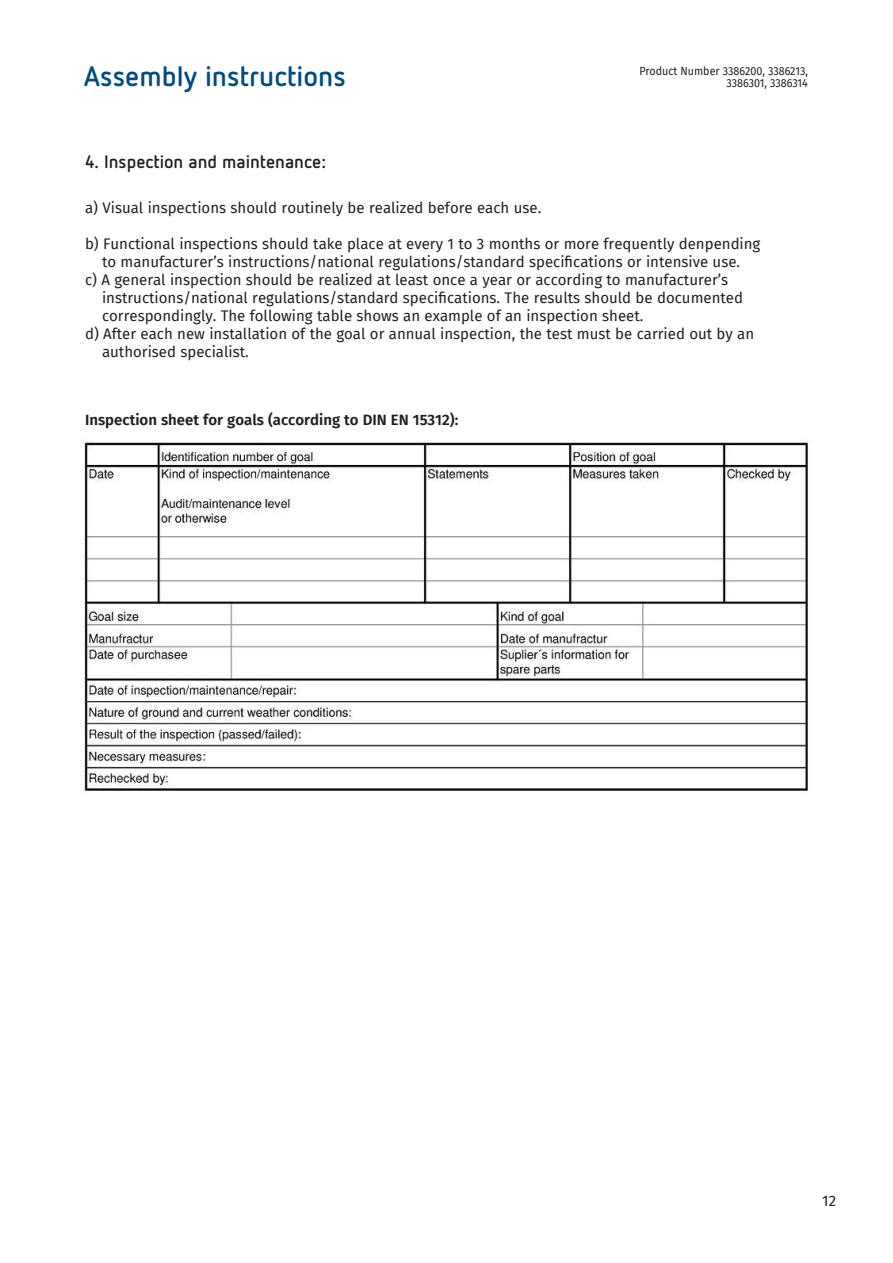
<style>
.page{position:relative;width:893px;height:1263px;background:#fff}
.page>*{position:absolute;margin:0;border:0;box-sizing:border-box;transform-origin:0 0}
.t1{font:700 27.9px "Netto Pro";color:#014b7e}
.Bezeichnung{font:700 18px "Netto Pro";color:#231f20}
.Fließtext_Einzug{font:15px/18px "Fira Sans";color:#231f20}
.Fließtext{font:600 15px "Fira Sans";color:#231f20}
.t2{font:11.55px/12.3px "Fira Sans";color:#231f20;text-align:right;scale:.93 1}
</style>
<div class="page">
<img style="left:80px;top:438px;width:728px;height:354px">
<h1 class="t1" style="left:84px;top:57px;width:263px">Assembly instructions</h1>
<p class="t2" style="left:640px;top:64px;width:183px">Product Number 3386200, 3386213,<br>3386301, 3386314</p>
<p class="Bezeichnung" style="left:85px;top:150px;width:243px">4. Inspection and maintenance:</p>
<p class="Fließtext_Einzug" style="left:85px;top:198px;width:458px">a) Visual inspections should routinely be realized before each use.</p>
<p class="Fließtext_Einzug" style="left:85px;top:234px;width:677px;text-align:center">b) Functional inspections should take place at every 1 to 3 months or more frequently denpending to manufacturer’s instructions/national regulations/standard specifications or intensive use.</p>
<p class="Fließtext_Einzug" style="left:102px;top:270px;width:642px;text-indent:-17px">c) A general inspection should be realized at least once a year or according to manufacturer’s instructions/national regulations/standard specifications. The results should be documented correspondingly. The following table shows an example of an inspection sheet.</p>
<p class="Fließtext_Einzug" style="left:102px;top:324px;width:654px;text-indent:-17px">d) After each new installation of the goal or annual inspection, the test must be carried out by an authorised specialist.</p>
<p class="Fließtext" style="left:85px;top:407px;width:375px">Inspection sheet for goals (according to DIN EN 15312):</p>
<p class="Fließtext_Einzug" style="left:822px;top:1191px;width:15px">12</p>
</div>
